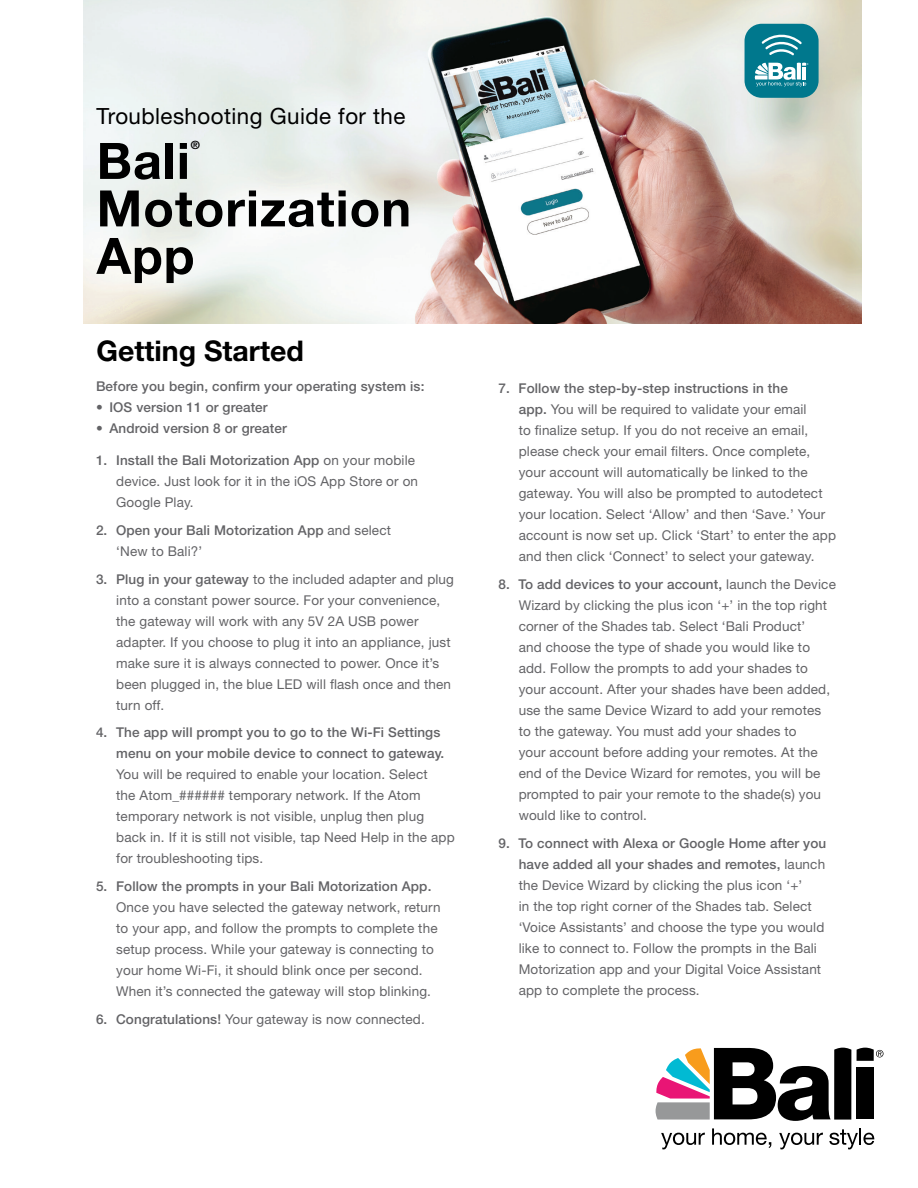
<style>
.page{position:relative;width:918px;height:1188px;background:#fff}
.page>*{position:absolute;margin:0;border:0;box-sizing:border-box;transform-origin:0 0}
.t1{font:700 50.25px/47.5px "Helvetica Neue LT Std";letter-spacing:.02em;color:#000}
.t2{font:700 28.5px "Helvetica Neue LT Std";color:#000}
.t3{font:22.35px "Helvetica Neue LT Std";letter-spacing:.02em;color:#000}
.t4{font:13.5px/21px "Helvetica Neue LT Std";letter-spacing:.01em;color:#636366}
.t5{font:500 13.5px/21px "Helvetica Neue LT Std";letter-spacing:.01em;color:#636366}
.t6{font:700 11.4px "Helvetica Neue LT Std";color:#000}
.s1{font-weight:500}
.s2{font-weight:400}
</style>
<div class="page">
<img style="left:83px;top:0;width:779px;height:324px">
<div style="left:857px;top:1067px;width:17px;height:52px;background:#000"></div>
<svg style="left:857px;top:1048px;width:27px;height:13px"></svg>
<svg style="left:656px;top:1048px;width:195px;height:73px"></svg>
<svg style="left:661px;top:1133px;width:44px;height:16px"></svg>
<svg style="left:712px;top:1128px;width:59px;height:20px"></svg>
<svg style="left:779px;top:1133px;width:44px;height:16px"></svg>
<svg style="left:829px;top:1128px;width:45px;height:21px"></svg>
<div style="left:745px;top:24px;width:74px;height:74px;background:#00788d;border-radius:17px"></div>
<svg style="left:755px;top:63px;width:53px;height:24px"></svg>
<svg style="left:762px;top:34px;width:40px;height:21px"></svg>
<p class="t3" style="left:97px;top:103px;width:310px">Troubleshooting Guide for the</p>
<p class="t1" style="left:97px;top:136px;width:95px">Bali</p>
<p class="t6" style="left:191px;top:138px;width:11px">®</p>
<p class="t1" style="left:97px;top:184px;width:316px">Motorization<br>App</p>
<p class="t2" style="left:96px;top:333px;width:209px">Getting Started</p>
<p class="t5" style="left:96px;top:376px;width:330px">Before you begin, confirm your operating system is:</p>
<p class="t5" style="left:96px;top:397px;width:173px">• IOS version 11 or greater</p>
<p class="t5" style="left:96px;top:418px;width:192px">• Android version 8 or greater</p>
<p class="t4" style="left:116px;top:450px;width:303px;text-indent:-20px"><span class="s1">1. Install the Bali Motorization App</span> on your mobile device. Just look for it in the iOS App Store or on<br>Google Play.</p>
<p class="t5" style="left:116px;top:519px;width:276px;text-indent:-20px">2. Open your Bali Motorization App <span class="s2">and select ‘New to Bali?’</span></p>
<p class="t4" style="left:116px;top:568px;width:339px;text-indent:-20px"><span class="s1">3. Plug in your gateway</span> to the included adapter and plug into a constant power source. For your convenience, the gateway will work with any 5V 2A USB power adapter. If you choose to plug it into an appliance, just make sure it is always connected to power. Once it’s been plugged in, the blue LED will flash once and then turn off.</p>
<p class="t4" style="left:116px;top:722px;width:340px;text-indent:-20px"><span class="s1">4. The app will prompt you to go to the Wi-Fi Settings menu on your mobile device to connect to gateway.<br></span>You will be required to enable your location. Select<br>the Atom_###### temporary network. If the Atom temporary network is not visible, unplug then plug back in. If it is still not visible, tap Need Help in the app for troubleshooting tips.</p>
<p class="t4" style="left:116px;top:876px;width:326px;text-indent:-20px"><span class="s1">5. Follow the prompts in your Bali Motorization App.<br></span>Once you have selected the gateway network, return to your app, and follow the prompts to complete the setup process. While your gateway is connecting to your home Wi-Fi, it should blink once per second.<br>When it’s connected the gateway will stop blinking.</p>
<p class="t4" style="left:96px;top:1008px;width:330px"><span class="s1">6. Congratulations!</span> Your gateway is now connected.</p>
<p class="t4" style="left:519px;top:378px;width:319px;text-indent:-20px"><span class="s1">7. Follow the step-by-step instructions in the<br>app.</span> You will be required to validate your email<br>to finalize setup. If you do not receive an email, please check your email filters. Once complete, your account will automatically be linked to the gateway. You will also be prompted to autodetect your location. Select ‘Allow’ and then ‘Save.’ Your account is now set up. Click ‘Start’ to enter the app and then click ‘Connect’ to select your gateway.</p>
<p class="t4" style="left:519px;top:574px;width:319px;text-indent:-20px"><span class="s1">8. To add devices to your account,</span> launch the Device Wizard by clicking the plus icon ‘+’ in the top right corner of the Shades tab. Select ‘Bali Product’<br>and choose the type of shade you would like to add. Follow the prompts to add your shades to your account. After your shades have been added, use the same Device Wizard to add your remotes to the gateway. You must add your shades to<br>your account before adding your remotes. At the end of the Device Wizard for remotes, you will be prompted to pair your remote to the shade(s) you would like to control.</p>
<p class="t4" style="left:519px;top:832px;width:309px;text-indent:-20px"><span class="s1">9. To connect with Alexa or Google Home after you have added all your shades and remotes,</span> launch the Device Wizard by clicking the plus icon ‘+’<br>in the top right corner of the Shades tab. Select ‘Voice Assistants’ and choose the type you would like to connect to. Follow the prompts in the Bali Motorization app and your Digital Voice Assistant app to complete the process.</p>
</div>
